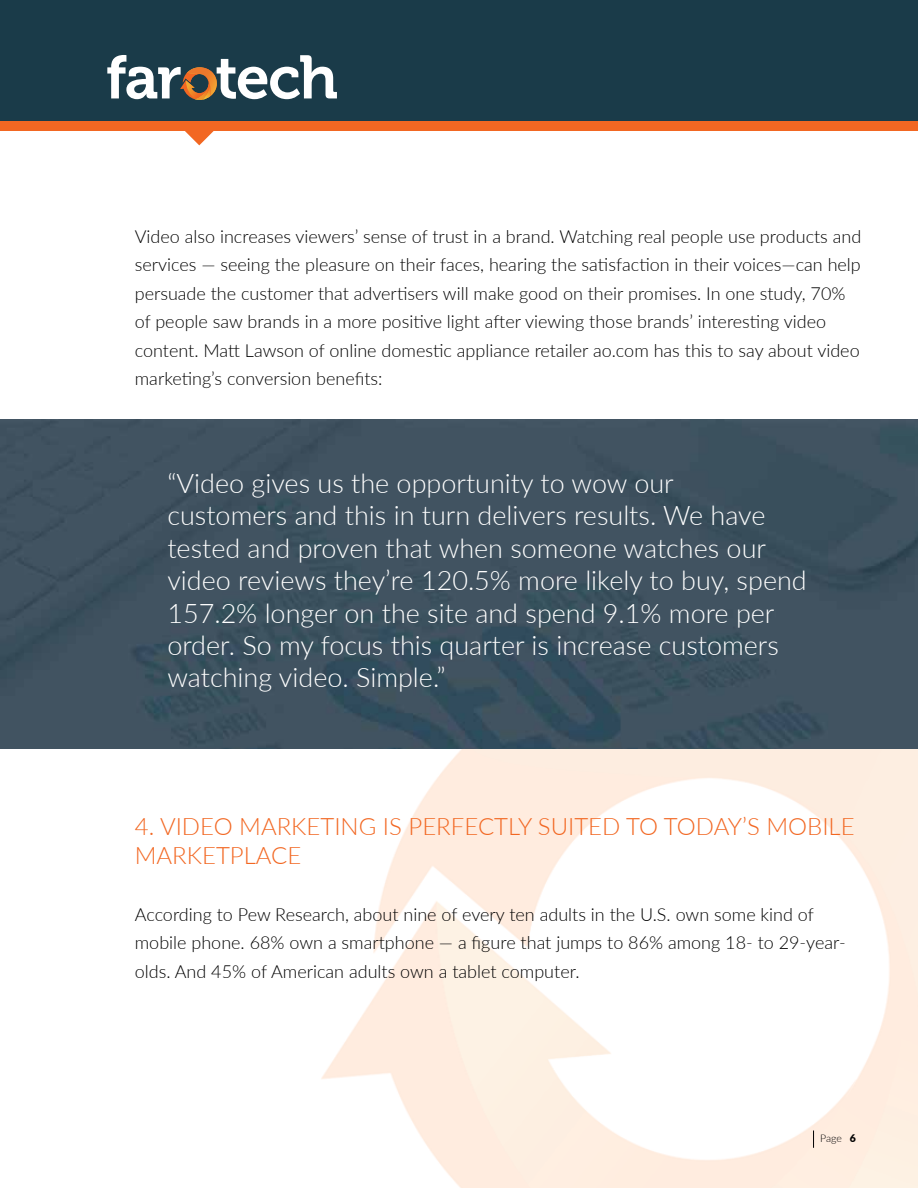
<style>
.page{position:relative;width:918px;height:1188px;background:#fff}
.page>*{position:absolute;margin:0;border:0;box-sizing:border-box;transform-origin:0 0}
.t1{font:300 27px/32.4px "Lato";color:#fff}
.t2{font:300 24px/28.5px "Lato";color:#f26722}
.t3{font:300 18px/28.5px "Lato";color:#000}
.t4{font:300 10.5px "Lato";color:#000}
.s1{font-weight:900}
</style>
<div class="page">
<img style="left:0;top:145px;width:918px;height:1043px">
<svg style="left:813px;top:1131px;width:1px;height:17px"></svg>
<div style="left:0;top:0;width:918px;height:124px;background:#1a3b49"></div>
<div style="left:0;top:122px;width:918px;height:9px;background:#f26722"></div>
<svg style="left:185px;top:131px;width:29px;height:14px"></svg>
<svg style="left:107px;top:55px;width:230px;height:45px"></svg>
<img style="left:0;top:419px;width:918px;height:329px">
<p class="t3" style="left:135px;top:221px;width:728px">Video also increases viewers’ sense of trust in a brand. Watching real people use products and services — seeing the pleasure on their faces, hearing the satisfaction in their voices—can help persuade the customer that advertisers will make good on their promises. In one study, 70% of people saw brands in a more positive light after viewing those brands’ interesting video content. Matt Lawson of online domestic appliance retailer ao.com has this to say about video marketing’s conversion benefits:</p>
<p class="t1" style="left:167px;top:466px;width:641px">“Video gives us the opportunity to wow our<br>customers and this in turn delivers results. We have tested and proven that when someone watches our video reviews they’re 120.5% more likely to buy, spend 157.2% longer on the site and spend 9.1% more per order. So my focus this quarter is increase customers watching video. Simple.”</p>
<h2 class="t2" style="left:135px;top:812px;width:721px">4. VIDEO MARKETING IS PERFECTLY SUITED TO TODAY’S MOBILE<br>MARKETPLACE</h2>
<p class="t3" style="left:135px;top:899px;width:712px">According to Pew Research, about nine of every ten adults in the U.S. own some kind of mobile phone. 68% own a smartphone — a figure that jumps to 86% among 18- to 29-year&shy;olds. And 45% of American adults own a tablet computer.</p>
<p class="t4" style="left:820px;top:1131px;width:37px">Page <span class="s1">6</span></p>
</div>
